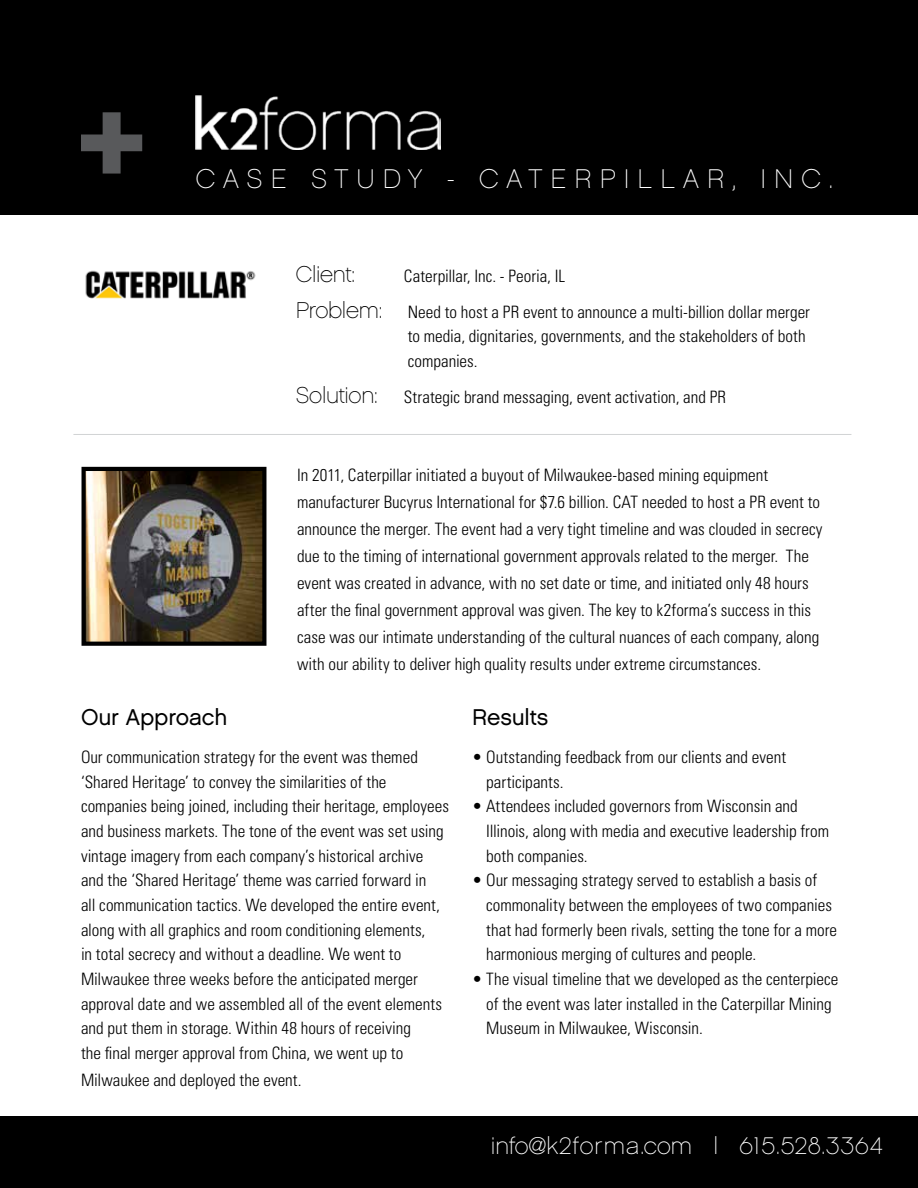
<style>
.page{position:relative;width:918px;height:1188px;background:#fff}
.page>*{position:absolute;margin:0;border:0;box-sizing:border-box;transform-origin:0 0}
.t1{font:27px "Chalet Paris Nineteen Sixty";letter-spacing:.3em;color:#fff}
.t2{font:24px "Chalet Paris Nineteen Sixty";color:#fff}
.t3{font:22.8px "Chalet London Nineteen Sixty";letter-spacing:-.005em;color:#000}
.t4{font:22.8px "Chalet Paris Nineteen Sixty";letter-spacing:-.015em;color:#000}
.t5{font:300 condensed 17.1px/24.6px "Univers";color:#000}
.s1{font-family:"Chalet Paris Nineteen Sixty";font-weight:400;font-stretch:normal;font-size:22.8px}
.s2{font-family:"Chalet Paris Nineteen Seventy"}
</style>
<div class="page">
<div style="left:0;top:0;width:918px;height:215px;background:#000"></div>
<div style="left:0;top:1117px;width:918px;height:71px;background:#000"></div>
<img style="left:195px;top:95px;width:245px;height:55px">
<svg style="left:81px;top:112px;width:61px;height:62px"></svg>
<hr style="left:73px;top:434px;width:778px;height:1px;background:#d1d3d4">
<img style="left:87px;top:472px;width:174px;height:169px">
<div style="left:82px;top:467px;width:184px;height:179px;border:4px solid #000"></div>
<img style="left:85px;top:270px;width:171px;height:29px">
<h1 class="t1" style="left:196px;top:163px;width:639px">CASE STUDY - CATERPILLAR, INC.</h1>
<h3 class="t4" style="left:296px;top:261px;width:61px">Client:</h3>
<p class="t5" style="left:296px;top:258px;width:516px;line-height:36px;text-indent:108px">Caterpillar, Inc. - Peoria, IL<br><span class="s1">Problem:</span> Need to host a PR event to announce a multi-billion dollar merger</p>
<p class="t5" style="left:408px;top:324px;width:399px">to media, dignitaries, governments, and the stakeholders of both companies.</p>
<p class="t5" style="left:296px;top:385px;width:432px"><span class="s1">Solution:</span> Strategic brand messaging, event activation, and PR</p>
<p class="t5" style="left:297px;top:461px;width:527px;line-height:27px">In 2011, Caterpillar initiated a buyout of Milwaukee-based mining equipment manufacturer Bucyrus International for $7.6 billion. CAT needed to host a PR event to announce the merger. The event had a very tight timeline and was clouded in secrecy due to the timing of international government approvals related to the merger. The event was created in advance, with no set date or time, and initiated only 48 hours after the final government approval was given. The key to k2forma’s success in this case was our intimate understanding of the cultural nuances of each company, along with our ability to deliver high quality results under extreme circumstances.</p>
<h3 class="t3" style="left:81px;top:703px;width:148px">Our Approach</h3>
<p class="t5" style="left:81px;top:745px;width:370px">Our communication strategy for the event was themed ‘Shared Heritage’ to convey the similarities of the companies being joined, including their heritage, employees and business markets. The tone of the event was set using vintage imagery from each company’s historical archive and the ‘Shared Heritage’ theme was carried forward in<br>all communication tactics. We developed the entire event, along with all graphics and room conditioning elements,<br>in total secrecy and without a deadline. We went to Milwaukee three weeks before the anticipated merger approval date and we assembled all of the event elements and put them in storage. Within 48 hours of receiving<br>the final merger approval from China, we went up to</p>
<p class="t5" style="left:81px;top:1068px;width:222px">Milwaukee and deployed the event.</p>
<h3 class="t3" style="left:472px;top:703px;width:78px">Results</h3>
<p class="t5" style="left:486px;top:745px;width:302px;text-indent:-14px">• Outstanding feedback from our clients and event participants.</p>
<p class="t5" style="left:486px;top:794px;width:344px;text-indent:-14px">• Attendees included governors from Wisconsin and<br>Illinois, along with media and executive leadership from both companies.</p>
<p class="t5" style="left:486px;top:868px;width:352px;text-indent:-14px">• Our messaging strategy served to establish a basis of commonality between the employees of two companies that had formerly been rivals, setting the tone for a more harmonious merging of cultures and people.</p>
<p class="t5" style="left:486px;top:967px;width:354px;text-indent:-14px">• The visual timeline that we developed as the centerpiece of the event was later installed in the Caterpillar Mining<br>Museum in Milwaukee, Wisconsin.</p>
<h2 class="t2" style="left:491px;top:1132px;width:393px">info@k<span class="s2">2</span>forma.com | <span class="s2">615.528.3364</span></h2>
</div>
